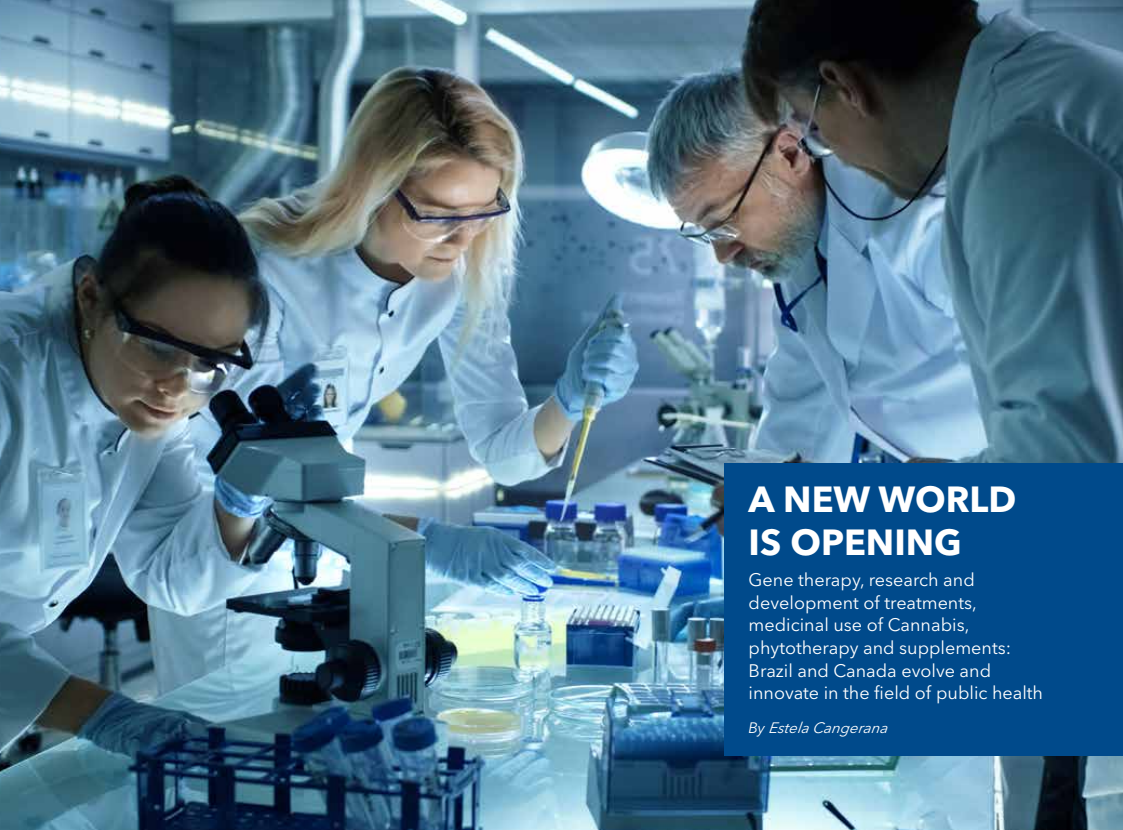
<style>
.page{position:relative;width:1123px;height:830px;background:#fff}
.page>*{position:absolute;margin:0;border:0;box-sizing:border-box;transform-origin:0 0}
.t1{font:700 36px/43.2px "Avenir Next LT Pro";color:#fff}
.t2{font:18px/22.5px "Avenir Next LT Pro";color:#fff}
.t3{font:italic 15px "Avenir Next LT Pro";color:#fff}
</style>
<div class="page">
<img style="left:0;top:0;width:1123px;height:829px">
<div style="left:724px;top:463px;width:399px;height:292px;background:#004a8b"></div>
<h1 class="t1" style="left:748px;top:477px;width:269px">A NEW WORLD<br>IS OPENING</h1>
<p class="t2" style="left:748px;top:568px;width:296px">Gene therapy, research and development of treatments, medicinal use of Cannabis, phytotherapy and supplements:<br>Brazil and Canada evolve and innovate in the field of public health</p>
<p class="t3" style="left:748px;top:718px;width:144px">By Estela Cang erana</p>
</div>
